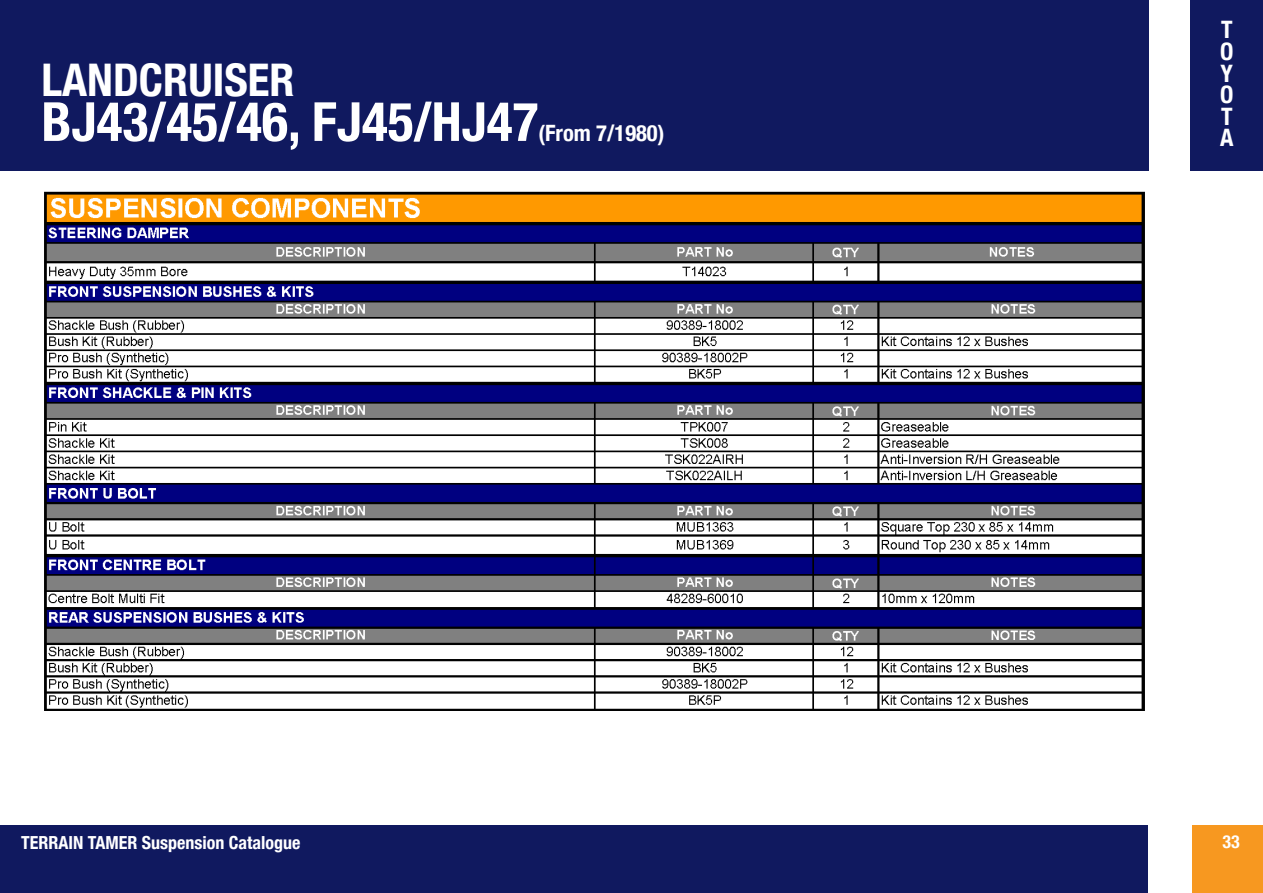
<style>
.page{position:relative;width:1263px;height:893px;background:#fff}
.page>*{position:absolute;margin:0;border:0;box-sizing:border-box;transform-origin:0 0}
.t1{font:700 condensed 54px "Helvetica Neue LT Com";color:#fff}
.t2{font:700 condensed 45px "Helvetica Neue LT Com";color:#fff}
.t3{font:700 condensed 24px "Helvetica Neue LT Com";color:#fff}
.t4{font:700 condensed 22.5px "Helvetica Neue LT Com";color:#fff}
.t5{font:700 condensed 18px "Helvetica Neue LT Com";color:#fff}
</style>
<div class="page">
<div style="left:0;top:825px;width:1148px;height:68px;background:#10195f"></div>
<div style="left:1192px;top:825px;width:71px;height:68px;background:#f79820"></div>
<div style="left:1190px;top:0;width:73px;height:170px;background:#10195f"></div>
<div style="left:0;top:0;width:1148px;height:170px;background:#10195f"></div>
<img style="left:44px;top:191px;width:1101px;height:520px">
<p class="t2" style="left:41px;top:53px;width:254px">LANDCRUISER</p>
<p class="t1" style="left:41px;top:89px;width:498px">BJ43/45/46, FJ45/HJ47</p>
<p class="t4" style="left:538px;top:119px;width:127px">(From 7/1980)</p>
<p class="t3" style="left:1221px;top:16px;width:13px">T</p>
<p class="t3" style="left:1220px;top:37px;width:15px">O</p>
<p class="t3" style="left:1220px;top:59px;width:14px">Y</p>
<p class="t3" style="left:1220px;top:80px;width:15px">O</p>
<p class="t3" style="left:1221px;top:102px;width:13px">T</p>
<p class="t3" style="left:1220px;top:124px;width:15px">A</p>
<p class="t5" style="left:21px;top:832px;width:281px">TERRAIN TAMER Suspension Catalogue</p>
<p class="t5" style="left:1222px;top:830px;width:19px">33</p>
</div>
